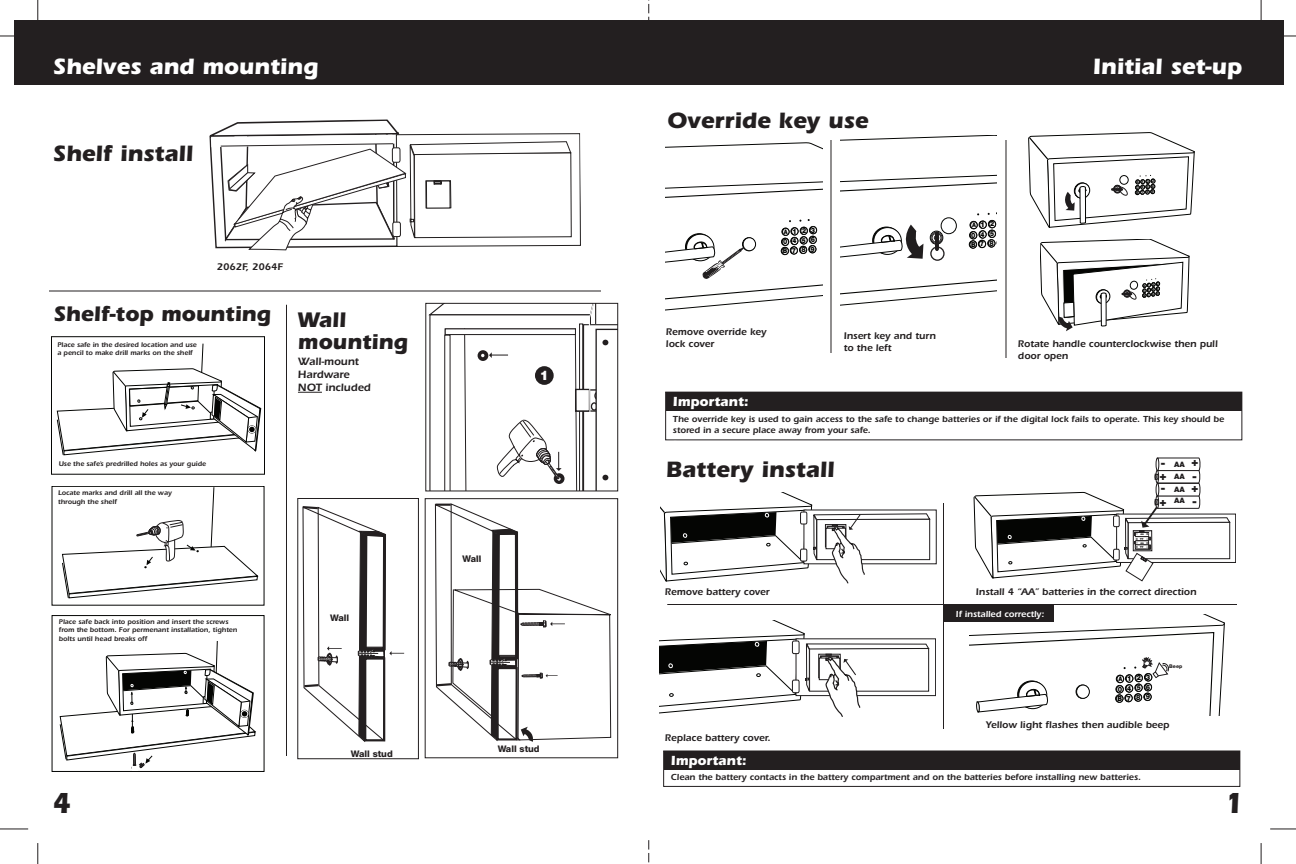
<style>
.page{position:relative;width:1296px;height:864px;background:#fff}
.page>*{position:absolute;margin:0;border:0;box-sizing:border-box;transform-origin:0 0}
.t1{font:700 30px "Itc Eras";color:#231f20;scale:.9 1}
.t2{font:700 23px "Itc Eras";color:#231f20}
.t3{font:700 23px "Itc Eras";color:#fff}
.t4{font:700 21.9px/22.8px "Itc Eras";color:#231f20}
.t5{font:700 13.7px "Itc Eras";color:#fff}
.t6{font:900 13.2px "Helvetica Neue";color:#fff}
.t7{font:600 11px/13.2px "Itc Eras";color:#231f20}
.t8{font:600 10px/12px "Itc Eras";color:#231f20}
.t9{font:600 9.1px/10.9px "Itc Eras";color:#231f20}
.t10{font:800 9.1px "Helvetica Neue";color:#231f20}
.t11{font:600 9.1px "Itc Eras";color:#fff}
.t12{font:900 7.5px "Helvetica Neue";color:#040503;scale:.88 1}
.t13{font:900 7.4px "Helvetica Neue";color:#201d1e}
.t14{font:900 7.4px "Helvetica Neue";color:#040503;scale:.88 1}
.t15{font:900 7.3px "Helvetica Neue";color:#040503;scale:.88 1}
.t16{font:900 7.2px "Helvetica Neue";color:#040503;scale:.87 1}
.t17{font:900 7.1px "Helvetica Neue";color:#040503;scale:.87 1}
.t18{font:600 7px/8.4px "Itc Eras";color:#231f20}
.t19{font:900 7px "Helvetica Neue";color:#040503;scale:.9 1}
.t20{font:900 7px "Helvetica Neue";color:#040503;scale:.87 1}
.t21{font:900 6.9px "Helvetica Neue";color:#040503;scale:.9 1}
.t22{font:900 6.9px "Helvetica Neue";color:#040503;scale:.87 1}
.t23{font:900 6.8px "Helvetica Neue";color:#040503;scale:.9 1}
.t24{font:900 6.8px "Helvetica Neue";color:#040503;scale:.87 1}
.t25{font:900 6.5px "Helvetica Neue";color:#040503;scale:.85 1}
.t26{font:900 6.4px "Helvetica Neue";color:#040503;scale:.85 1}
.t27{font:900 6.3px "Helvetica Neue";color:#040503;scale:.85 1}
.t28{font:800 5px "Helvetica Neue";color:#201d1e}
.t29{font:900 4.1px "Helvetica Neue";color:#040503;scale:.88 1}
.t30{font:900 3.9px "Helvetica Neue";color:#040503;scale:.87 1}
.t31{font:900 3.8px "Helvetica Neue";color:#040503;scale:.9 1}
.t32{font:900 3.8px "Helvetica Neue";color:#040503;scale:.87 1}
.t33{font:900 3.5px "Helvetica Neue";color:#040503;scale:.85 1}
.t34{font:900 2.4px "Helvetica Neue";color:#201d1e}
.t35{font:2.3px "Myriad";color:#201d1e}
.s1{font-size:7.3px}
.s2{font-size:6.9px}
.s3{font-size:7.4px}
.s4{font-size:7px}
.s5{font-size:4.1px}
.s6{font-size:7.5px}
.s7{font-size:7.1px}
</style>
<div class="page">
<div style="left:666px;top:392px;width:576px;height:19px;background:#231f20"></div>
<div style="left:15px;top:21px;width:1269px;height:64px;background:#231f20"></div>
<svg style="left:38px;top:843px;width:1px;height:21px"></svg>
<svg style="left:38px;top:0;width:1px;height:20px"></svg>
<svg style="left:1261px;top:843px;width:1px;height:21px"></svg>
<svg style="left:1261px;top:0;width:1px;height:20px"></svg>
<svg style="left:0;top:829px;width:28px;height:1px"></svg>
<svg style="left:0;top:36px;width:15px;height:1px"></svg>
<svg style="left:1270px;top:829px;width:26px;height:1px"></svg>
<svg style="left:1284px;top:36px;width:12px;height:1px"></svg>
<svg style="left:648px;top:840px;width:1px;height:23px"></svg>
<svg style="left:648px;top:0;width:1px;height:21px"></svg>
<div style="left:666px;top:392px;width:576px;height:48px;border:1px solid #231f20"></div>
<svg style="left:841px;top:135px;width:156px;height:171px"></svg>
<svg style="left:1028px;top:132px;width:166px;height:96px"></svg>
<svg style="left:930px;top:510px;width:6px;height:54px"></svg>
<svg style="left:661px;top:492px;width:269px;height:92px"></svg>
<svg style="left:1230px;top:514px;width:6px;height:49px"></svg>
<div style="left:796px;top:639px;width:140px;height:57px;background:linear-gradient(to bottom,#fff,#fff);border:1px solid #201d1e"></div>
<svg style="left:660px;top:620px;width:269px;height:97px"></svg>
<svg style="left:209px;top:119px;width:372px;height:132px"></svg>
<svg style="left:666px;top:142px;width:157px;height:169px"></svg>
<hr style="left:49px;top:290px;width:552px;height:2px;background:#231f20">
<hr style="left:1005px;top:140px;width:1px;height:218px;background:#231f20">
<hr style="left:830px;top:140px;width:1px;height:213px;background:#231f20">
<hr style="left:667px;top:604px;width:570px;height:1px;background:#231f20">
<hr style="left:943px;top:503px;width:1px;height:226px;background:#231f20">
<svg style="left:970px;top:615px;width:255px;height:101px"></svg>
<div style="left:944px;top:605px;width:110px;height:17px;background:#231f20"></div>
<svg style="left:428px;top:305px;width:188px;height:184px"></svg>
<div style="left:425px;top:303px;width:193px;height:188px;border:1px solid #231f20"></div>
<hr style="left:286px;top:305px;width:1px;height:451px;background:#231f20">
<svg style="left:298px;top:392px;width:24px;height:1px"></svg>
<div style="left:52px;top:486px;width:212px;height:119px;border:1px solid #040503"></div>
<svg style="left:62px;top:487px;width:196px;height:111px"></svg>
<div style="left:51px;top:337px;width:214px;height:137px;border:1px solid #040503"></div>
<svg style="left:57px;top:343px;width:204px;height:112px"></svg>
<div style="left:52px;top:615px;width:212px;height:157px;border:1px solid #040503"></div>
<svg style="left:60px;top:641px;width:196px;height:130px"></svg>
<div style="left:53px;top:619px;width:170px;height:22px;background:#fff"></div>
<svg style="left:302px;top:506px;width:102px;height:236px"></svg>
<div style="left:297px;top:498px;width:122px;height:261px;border:1px solid #231f20"></div>
<svg style="left:435px;top:503px;width:176px;height:239px"></svg>
<div style="left:425px;top:498px;width:193px;height:260px;border:1px solid #231f20"></div>
<div style="left:664px;top:751px;width:576px;height:19px;background:#231f20"></div>
<div style="left:664px;top:751px;width:576px;height:36px;border:1px solid #231f20"></div>
<svg style="left:974px;top:457px;width:256px;height:124px"></svg>
<svg style="left:1040px;top:239px;width:149px;height:92px"></svg>
<h2 class="t3" style="left:53px;top:53px;width:267px">Shelves and mounting</h2>
<h2 class="t2" style="left:53px;top:140px;width:142px">Shelf install</h2>
<h3 class="t8" style="left:217px;top:260px;width:68px">2062F, 2064F</h3>
<h3 class="t4" style="left:53px;top:302px;width:219px">Shelf-top mounting</h3>
<p class="t18" style="left:57px;top:340px;width:141px">Place safe in the desired location and use a pencil to make drill marks on the shelf</p>
<h3 class="t4" style="left:298px;top:308px;width:112px">Wall mounting</h3>
<h3 class="t7" style="left:298px;top:355px;width:74px">Wall-mount<br>Hardware<br>NOT included</h3>
<p class="t18" style="left:59px;top:459px;width:149px">Use the safe’s predrilled holes as your guide</p>
<p class="t18" style="left:58px;top:489px;width:115px">Locate marks and drill all the way through the shelf</p>
<p class="t18" style="left:59px;top:617px;width:180px">Place safe back into position and insert the screws from the bottom. For permenant installation, tighten bolts until head breaks off</p>
<h3 class="t10" style="left:330px;top:612px;width:21px">Wall</h3>
<h1 class="t1" style="left:52px;top:786px;width:22px">4</h1>
<h3 class="t10" style="left:351px;top:748px;width:44px">Wall stud</h3>
<h3 class="t6" style="left:540px;top:367px;width:10px">1</h3>
<h3 class="t10" style="left:462px;top:553px;width:21px;rotate:-1deg">Wall</h3>
<h3 class="t10" style="left:498px;top:743px;width:44px">Wall stud</h3>
<h2 class="t2" style="left:667px;top:107px;width:203px">Override key use</h2>
<p class="t17" style="left:802px;top:226px;width:17px">2 <span class="s1">3</span></p>
<p class="t15" style="left:811px;top:245px;width:6px">9</p>
<p class="t27" style="left:784px;top:228px;width:17px">A <span class="s1">1</span></p>
<p class="t23" style="left:783px;top:247px;width:27px">B<span class="s2">7</span><sup>8</sup></p>
<p class="t24" style="left:792px;top:237px;width:27px">45<span class="s1">6</span></p>
<p class="t15" style="left:783px;top:237px;width:6px">0</p>
<p class="t17" style="left:990px;top:220px;width:17px">2 <span class="s3">3</span></p>
<p class="t26" style="left:972px;top:221px;width:17px">A <span class="s3">1</span></p>
<p class="t21" style="left:971px;top:240px;width:27px">B<span class="s4">7</span><sup>8</sup></p>
<p class="t22" style="left:981px;top:230px;width:28px">45<span class="s3">6</span></p>
<p class="t14" style="left:971px;top:231px;width:6px">0</p>
<h2 class="t3" style="left:1093px;top:53px;width:151px">Initial set-up</h2>
<p class="t30" style="left:1147px;top:179px;width:10px">2 <span class="s5">3</span></p>
<p class="t29" style="left:1152px;top:189px;width:4px">9</p>
<p class="t33" style="left:1137px;top:180px;width:10px">A <span class="s5">1</span></p>
<p class="t31" style="left:1136px;top:190px;width:15px">B7<span class="s5">8</span></p>
<p class="t32" style="left:1142px;top:185px;width:16px">45<span class="s5">6</span></p>
<p class="t29" style="left:1136px;top:185px;width:4px">0</p>
<h3 class="t8" style="left:666px;top:325px;width:102px">Remove override key lock cover</h3>
<h3 class="t8" style="left:844px;top:329px;width:93px">Insert key and turn to the left</h3>
<h3 class="t8" style="left:1018px;top:337px;width:201px">Rotate handle counterclockwise then pull door open</h3>
<h3 class="t5" style="left:673px;top:394px;width:77px">Important:</h3>
<h3 class="t9" style="left:673px;top:413px;width:553px">The override key is used to gain access to the safe to change batteries or if the digital lock fails to operate. This key should be stored in a secure place away from your safe.</h3>
<h2 class="t2" style="left:666px;top:456px;width:170px">Battery install</h2>
<p class="t35" style="left:1146px;top:533px;width:4px;rotate:90deg">AA</p>
<p class="t34" style="left:1141px;top:533px;width:5px">AA</p>
<p class="t34" style="left:1144px;top:548px;width:5px;rotate:-180deg">AA</p>
<p class="t34" style="left:1144px;top:540px;width:5px;rotate:-180deg">AA</p>
<p class="t34" style="left:1141px;top:541px;width:5px">AA</p>
<p class="t13" style="left:1174px;top:460px;width:12px">AA</p>
<p class="t13" style="left:1174px;top:472px;width:12px">AA</p>
<p class="t13" style="left:1174px;top:485px;width:12px">AA</p>
<p class="t13" style="left:1174px;top:496px;width:12px">AA</p>
<h3 class="t8" style="left:665px;top:585px;width:106px">Remove battery cover</h3>
<h3 class="t8" style="left:976px;top:585px;width:222px">Install 4 “AA” batteries in the correct direction</h3>
<h3 class="t11" style="left:956px;top:609px;width:90px">If installed correctly:</h3>
<p class="t16" style="left:1137px;top:674px;width:17px">2 <span class="s6">3</span></p>
<p class="t12" style="left:1146px;top:692px;width:7px">9</p>
<p class="t25" style="left:1118px;top:675px;width:17px">A <span class="s6">1</span></p>
<p class="t19" style="left:1117px;top:694px;width:27px">B<span class="s7">7</span><sup>8</sup></p>
<p class="t20" style="left:1127px;top:684px;width:28px">45<span class="s6">6</span></p>
<p class="t12" style="left:1118px;top:685px;width:7px">0</p>
<p class="t28" style="left:1169px;top:663px;width:14px">Beep</p>
<h3 class="t8" style="left:665px;top:731px;width:107px">Replace battery cover.</h3>
<h3 class="t5" style="left:671px;top:753px;width:77px">Important:</h3>
<h3 class="t8" style="left:986px;top:718px;width:185px">Yellow light flashes then audible beep</h3>
<h3 class="t9" style="left:671px;top:772px;width:471px">Clean the battery contacts in the battery compartment and on the batteries before installing new batteries.</h3>
<h1 class="t1" style="left:1226px;top:786px;width:22px">1</h1>
</div>
